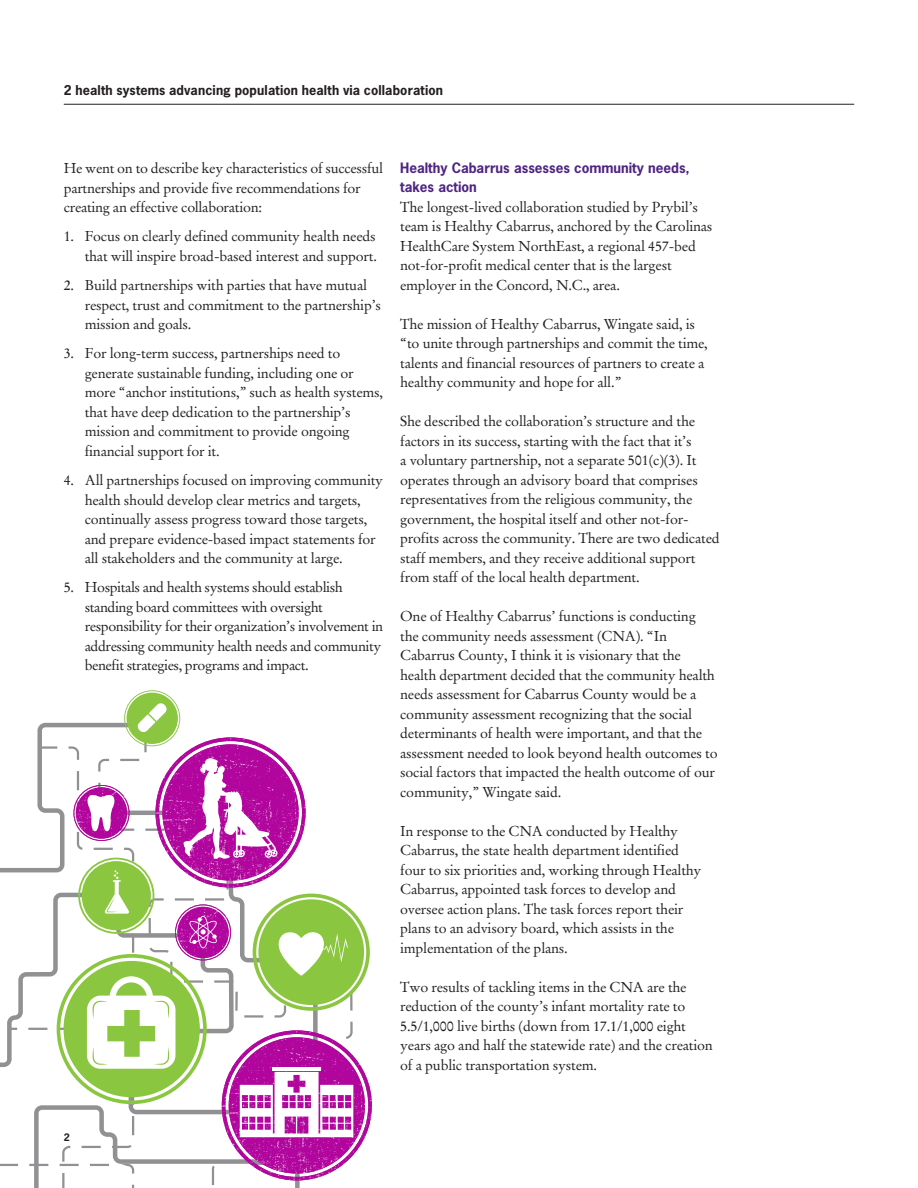
<style>
.page{position:relative;width:918px;height:1188px;background:#fff}
.page>*{position:absolute;margin:0;border:0;box-sizing:border-box;transform-origin:0 0}
._21_Body_text{font:14.25px/19.5px "Stempel Garamond";letter-spacing:-.015em;color:#231f20}
._12_Body_head_02{font:700 13.5px/19.5px "News Gothic";color:#4e2582}
.t1{font:700 12.75px "News Gothic";letter-spacing:.01em;color:#231f20}
.Folio_footer{font:700 9.75px "News Gothic";color:#231f20}
</style>
<div class="page">
<hr style="left:64px;top:104px;width:790px;height:1px;background:#231f20">
<svg style="left:0;top:690px;width:372px;height:498px"></svg>
<hr style="left:272px;top:1067px;width:49px;height:4px;background:#fff">
<p class="t1" style="left:64px;top:82px;width:381px">2 health systems advancing population health via collaboration</p>
<p class="_21_Body_text" style="left:64px;top:159px;width:321px">He went on to describe key characteristics of successful partnerships and provide five recommendations for creating an effective collaboration:</p>
<p class="_21_Body_text" style="left:64px;top:227px;width:315px;text-align:right">1. Focus on clearly defined community health needs that will inspire broad-based interest and support.</p>
<p class="_21_Body_text" style="left:85px;top:276px;width:298px;text-indent:-21px">2. Build partnerships with parties that have mutual respect, trust and commitment to the partnership’s mission and goals.</p>
<p class="_21_Body_text" style="left:85px;top:344px;width:300px;text-indent:-21px">3. For long-term success, partnerships need to generate sustainable funding, including one or more “anchor institutions,” such as health systems, that have deep dedication to the partnership’s mission and commitment to provide ongoing financial support for it.</p>
<p class="_21_Body_text" style="left:85px;top:471px;width:300px;text-indent:-21px">4. All partnerships focused on improving community health should develop clear metrics and targets, continually assess progress toward those targets, and prepare evidence-based impact statements for all stakeholders and the community at large.</p>
<p class="_21_Body_text" style="left:85px;top:578px;width:300px;text-indent:-21px">5. Hospitals and health systems should establish standing board committees with oversight responsibility for their organization’s involvement in addressing community health needs and community benefit strategies, programs and impact.</p>
<p class="_12_Body_head_02" style="left:400px;top:158px;width:291px">Healthy Cabarrus assesses community needs, takes action</p>
<p class="_21_Body_text" style="left:400px;top:197px;width:314px">The longest-lived collaboration studied by Prybil’s team is Healthy Cabarrus, anchored by the Carolinas<br>HealthCare System NorthEast, a regional 457-bed</p>
<p class="_21_Body_text" style="left:400px;top:256px;width:273px">not-for-profit medical center that is the largest employer in the Concord, N.C., area.</p>
<p class="_21_Body_text" style="left:400px;top:314px;width:309px">The mission of Healthy Cabarrus, Wingate said, is “to unite through partnerships and commit the time, talents and financial resources of partners to create a healthy community and hope for all.”</p>
<p class="_21_Body_text" style="left:400px;top:412px;width:321px">She described the collaboration’s structure and the factors in its success, starting with the fact that it’s<br>a voluntary partnership, not a separate 501(c)(3). It operates through an advisory board that comprises representatives from the religious community, the government, the hospital itself and other not-for&shy;profits across the community. There are two dedicated staff members, and they receive additional support from staff of the local health department.</p>
<p class="_21_Body_text" style="left:400px;top:607px;width:319px">One of Healthy Cabarrus’ functions is conducting the community needs assessment (CNA). “In Cabarrus County, I think it is visionary that the health department decided that the community health needs assessment for Cabarrus County would be a community assessment recognizing that the social determinants of health were important, and that the assessment needed to look beyond health outcomes to social factors that impacted the health outcome of our community,” Wingate said.</p>
<p class="_21_Body_text" style="left:400px;top:821px;width:303px">In response to the CNA conducted by Healthy Cabarrus, the state health department identified four to six priorities and, working through Healthy Cabarrus, appointed task forces to develop and oversee action plans. The task forces report their plans to an advisory board, which assists in the implementation of the plans.</p>
<p class="_21_Body_text" style="left:400px;top:977px;width:314px">Two results of tackling items in the CNA are the reduction of the county’s infant mortality rate to 5.5/1,000 live births (down from 17.1/1,000 eight years ago and half the statewide rate) and the creation of a public transportation system.</p>
<p class="Folio_footer" style="left:64px;top:1131px;width:8px">2</p>
</div>
